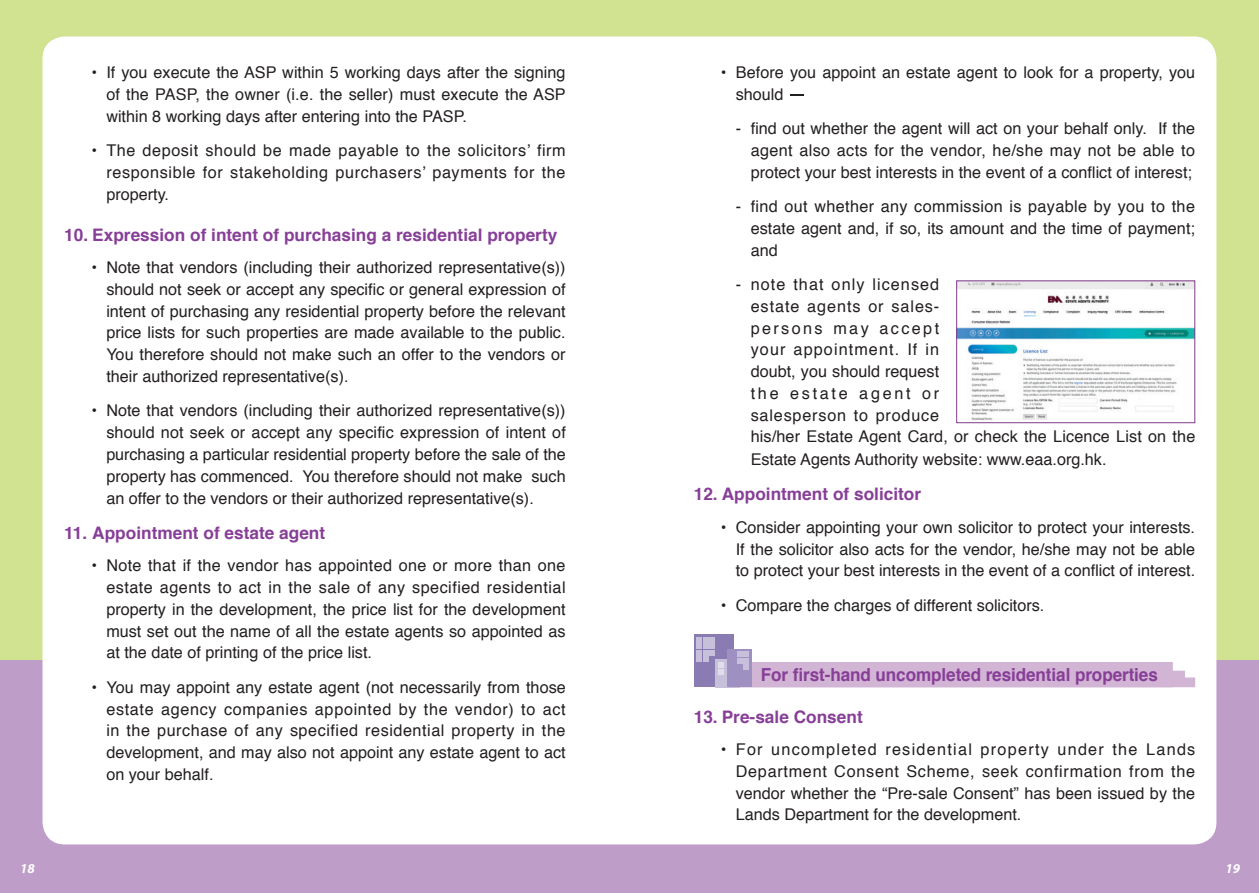
<style>
.page{position:relative;width:1259px;height:893px;background:#d1e291}
.page>*{position:absolute;margin:0;border:0;box-sizing:border-box;transform-origin:0 0}
.t1{font:700 18px "Helvetica";letter-spacing:-.005em;color:#873e97;scale:.95 1}
.t2{font:700 17.25px "Helvetica";color:#873e97}
.t3{font:16.2px/21.8px "Helvetica";color:#231f20;text-align:justify}
.t4{font:16.2px/21.8px "Helvetica";letter-spacing:.05em;color:#231f20}
.t5{font:italic 700 13.5px "Myriad Pro";color:#fff}
</style>
<div class="page">
<div style="left:0;top:660px;width:1259px;height:233px;background:#be9dc9"></div>
<div style="left:43px;top:36px;width:1173px;height:808px;background:#fff;border-radius:22px"></div>
<div style="left:694px;top:635px;width:39px;height:52px;background:#8b7bb3"></div>
<div style="left:715px;top:659px;width:25px;height:28px;background:#c7c0db"></div>
<div style="left:727px;top:649px;width:25px;height:38px;background:#9e90c0"></div>
<svg style="left:737px;top:652px;width:458px;height:35px"></svg>
<svg style="left:697px;top:637px;width:26px;height:37px"></svg>
<img style="left:958px;top:282px;width:235px;height:139px">
<div style="left:956px;top:280px;width:239px;height:143px;border:1px solid #823a8c"></div>
<p class="t3" style="left:106px;top:62px;width:461px;text-indent:-15px">• If you execute the ASP within 5 working days after the signing of the PASP, the owner (i.e. the seller) must execute the ASP within 8 working days after entering into the PASP.</p>
<p class="t3" style="left:106px;top:140px;width:461px;text-indent:-15px">• The deposit should be made payable to the solicitors’ firm responsible for stakeholding purchasers’ payments for the property.</p>
<h3 class="t2" style="left:64px;top:221px;width:494px">10. Expression of intent of purchasing a residential property</h3>
<p class="t3" style="left:106px;top:257px;width:461px;text-indent:-15px">• Note that vendors (including their authorized representative(s)) should not seek or accept any specific or general expression of intent of purchasing any residential property before the relevant price lists for such properties are made available to the public.<br>You therefore should not make such an offer to the vendors or their authorized representative(s).</p>
<p class="t3" style="left:106px;top:400px;width:461px;text-indent:-15px">• Note that vendors (including their authorized representative(s)) should not seek or accept any specific expression of intent of purchasing a particular residential property before the sale of the property has commenced. You therefore should not make such an offer to the vendors or their authorized representative(s).</p>
<h3 class="t2" style="left:64px;top:519px;width:262px">11. Appointment of estate agent</h3>
<p class="t3" style="left:106px;top:555px;width:461px;text-indent:-15px">• Note that if the vendor has appointed one or more than one estate agents to act in the sale of any specified residential property in the development, the price list for the development must set out the name of all the estate agents so appointed as at the date of printing of the price list.</p>
<p class="t3" style="left:106px;top:677px;width:461px;text-indent:-15px">• You may appoint any estate agent (not necessarily from those estate agency companies appointed by the vendor) to act in the purchase of any specified residential property in the development, and may also not appoint any estate agent to act on your behalf.</p>
<p class="t3" style="left:736px;top:62px;width:461px;text-indent:-15px">• Before you appoint an estate agent to look for a property, you should -</p>
<p class="t3" style="left:750px;top:118px;width:446px;text-indent:-15px">- find out whether the agent will act on your behalf only. If the agent also acts for the vendor, he/she may not be able to protect your best interests in the event of a conflict of interest;</p>
<p class="t3" style="left:750px;top:196px;width:446px;text-indent:-15px">- find out whether any commission is payable by you to the estate agent and, if so, its amount and the time of payment; and</p>
<p class="t4" style="left:750px;top:274px;width:446px;text-indent:-15px">- note that only licensed<br>estate agents or sales-<br>persons may accept<br>your appointment. If in<br>doubt, you should request<br>the estate agent or<br>salesperson to produce<br>his/her Estate Agent Card, or check the Licence List on the<br>Estate Agents Authority website: www.eaa.org.hk.</p>
<h3 class="t2" style="left:694px;top:480px;width:229px">12. Appointment of solicitor</h3>
<p class="t3" style="left:736px;top:517px;width:461px;text-indent:-15px">• Consider appointing your own solicitor to protect your interests.<br>If the solicitor also acts for the vendor, he/she may not be able to protect your best interests in the event of a conflict of interest.</p>
<p class="t3" style="left:721px;top:595px;width:325px">• Compare the charges of different solicitors.</p>
<h2 class="t1" style="left:761px;top:660px;width:419px">For first-hand uncompleted residential properties</h2>
<h3 class="t2" style="left:694px;top:703px;width:170px">13. Pre-sale Consent</h3>
<p class="t3" style="left:736px;top:739px;width:461px;text-indent:-15px">• For uncompleted residential property under the Lands Department Consent Scheme, seek confirmation from the vendor whether the “Pre-sale Consent” has been issued by the Lands Department for the development.</p>
<p class="t5" style="left:20px;top:861px;width:16px">18</p>
<p class="t5" style="left:1225px;top:861px;width:16px">19</p>
</div>
